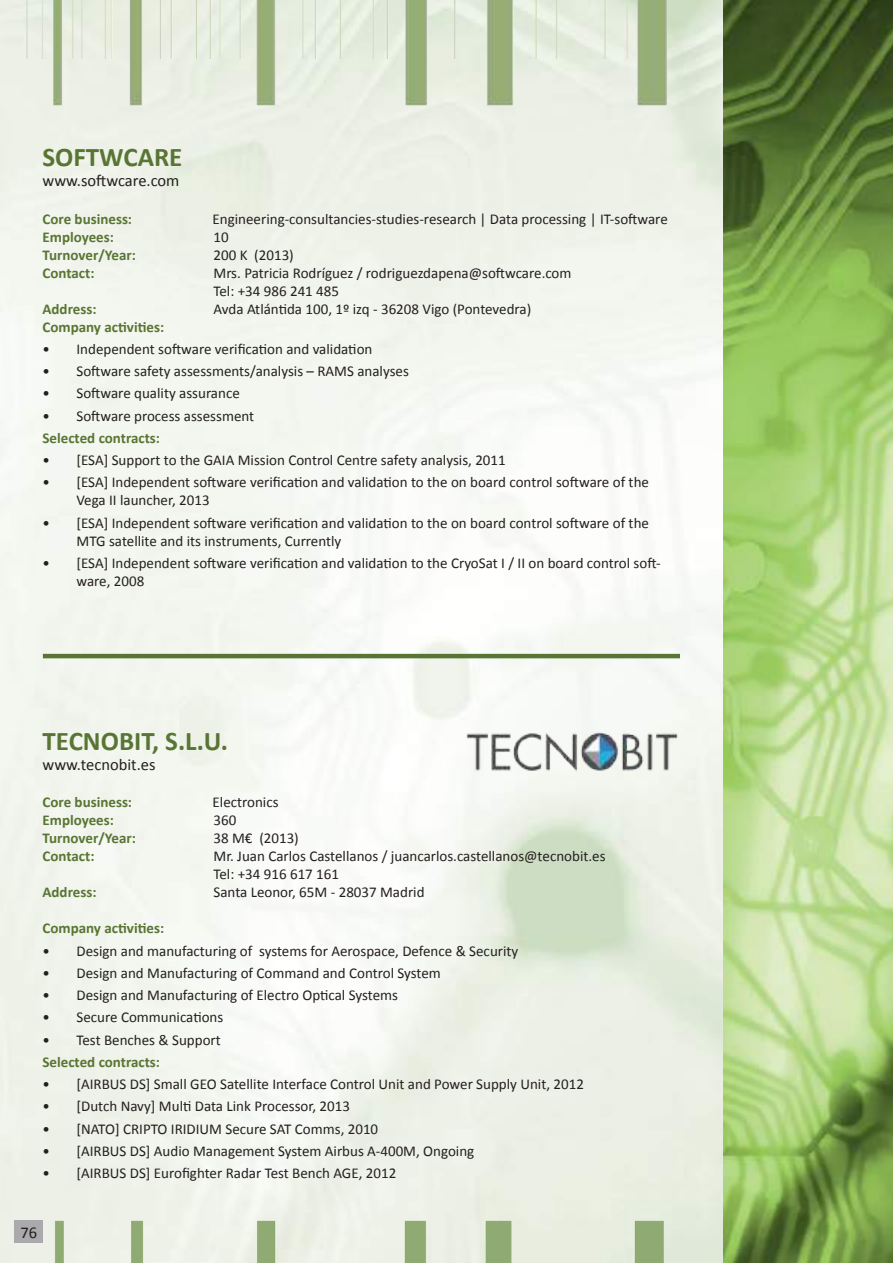
<style>
.page{position:relative;width:893px;height:1263px;background:#fff}
.page>*{position:absolute;margin:0;border:0;box-sizing:border-box;transform-origin:0 0}
.t1{font:700 27px "Calibri";color:#597533}
.t2{font:16.5px "Calibri";color:#241f1f}
.t3{font:15px/18px "Calibri";color:#241f1f}
.t4{font:700 15px "Calibri";color:#597533}
</style>
<div class="page">
<img style="left:723px;top:123px;width:170px;height:1140px">
<img style="left:0;top:1125px;width:892px;height:138px">
<img style="left:0;top:0;width:893px;height:123px">
<div style="left:15px;top:1221px;width:28px;height:22px;background:#aaaaac"></div>
<img style="left:465px;top:731px;width:215px;height:42px">
<hr style="left:43px;top:654px;width:637px;height:4px;background:#597533">
<h1 class="t1" style="left:43px;top:140px;width:141px">SOFTWCARE</h1>
<p class="t2" style="left:43px;top:170px;width:138px">www.softwcare.com</p>
<p class="t4" style="left:43px;top:209px;width:91px">Core business:</p>
<p class="t3" style="left:213px;top:210px;width:457px">Engineering-consultancies-studies-research | Data processing | IT-software</p>
<p class="t4" style="left:43px;top:227px;width:73px">Employees:</p>
<p class="t3" style="left:214px;top:228px;width:17px">10</p>
<p class="t4" style="left:43px;top:245px;width:95px">Turnover/Year:</p>
<p class="t3" style="left:214px;top:246px;width:82px">200 K (2013)</p>
<p class="t4" style="left:43px;top:263px;width:53px">Contact:</p>
<p class="t3" style="left:214px;top:264px;width:359px">Mrs. Patricia Rodríguez / rodriguezdapena@softwcare.com<br>Tel: +34 986 241 485</p>
<p class="t4" style="left:43px;top:299px;width:56px">Address:</p>
<p class="t3" style="left:214px;top:300px;width:319px">Avda Atlántida 100, 1º izq - 36208 Vigo (Pontevedra)</p>
<p class="t4" style="left:43px;top:317px;width:123px">Company activities:</p>
<p class="t3" style="left:43px;top:340px;width:331px">• Independent software verification and validation</p>
<p class="t3" style="left:43px;top:362px;width:368px">• Software safety assessments/analysis – RAMS analyses</p>
<p class="t3" style="left:43px;top:384px;width:199px">• Software quality assurance</p>
<p class="t3" style="left:43px;top:407px;width:213px">• Software process assessment</p>
<p class="t4" style="left:43px;top:428px;width:119px">Selected contracts:</p>
<p class="t3" style="left:43px;top:451px;width:465px">• [ESA] Support to the GAIA Mission Control Centre safety analysis, 2011</p>
<p class="t3" style="left:77px;top:473px;width:574px;text-indent:-34px">• [ESA] Independent software verification and validation to the on board control software of the<br>Vega II launcher, 2013</p>
<p class="t3" style="left:77px;top:514px;width:574px;text-indent:-34px">• [ESA] Independent software verification and validation to the on board control software of the<br>MTG satellite and its instruments, Currently</p>
<p class="t3" style="left:77px;top:554px;width:586px;text-indent:-34px">• [ESA] Independent software verification and validation to the CryoSat I / II on board control soft&shy;ware, 2008</p>
<h1 class="t1" style="left:43px;top:723px;width:187px">TECNOBIT, S.L.U.</h1>
<p class="t2" style="left:43px;top:754px;width:114px">www.tecnobit.es</p>
<p class="t4" style="left:43px;top:793px;width:91px">Core business:</p>
<p class="t3" style="left:213px;top:793px;width:68px">Electronics</p>
<p class="t4" style="left:43px;top:811px;width:73px">Employees:</p>
<p class="t3" style="left:214px;top:811px;width:24px">360</p>
<p class="t4" style="left:43px;top:829px;width:95px">Turnover/Year:</p>
<p class="t3" style="left:214px;top:829px;width:87px">38 M€ (2013)</p>
<p class="t4" style="left:43px;top:847px;width:53px">Contact:</p>
<p class="t3" style="left:214px;top:847px;width:394px">Mr. Juan Carlos Castellanos / juancarlos.castellanos@tecnobit.es<br>Tel: +34 916 617 161</p>
<p class="t4" style="left:43px;top:883px;width:56px">Address:</p>
<p class="t3" style="left:214px;top:883px;width:213px">Santa Leonor, 65M - 28037 Madrid</p>
<p class="t4" style="left:43px;top:919px;width:123px">Company activities:</p>
<p class="t3" style="left:43px;top:942px;width:477px">• Design and manufacturing of systems for Aerospace, Defence &amp; Security</p>
<p class="t3" style="left:43px;top:964px;width:400px">• Design and Manufacturing of Command and Control System</p>
<p class="t3" style="left:43px;top:986px;width:357px">• Design and Manufacturing of Electro Optical Systems</p>
<p class="t3" style="left:43px;top:1008px;width:182px">• Secure Communications</p>
<p class="t3" style="left:43px;top:1031px;width:180px">• Test Benches &amp; Support</p>
<p class="t4" style="left:43px;top:1052px;width:119px">Selected contracts:</p>
<p class="t3" style="left:43px;top:1075px;width:543px">• [AIRBUS DS] Small GEO Satellite Interface Control Unit and Power Supply Unit, 2012</p>
<p class="t3" style="left:43px;top:1097px;width:309px">• [Dutch Navy] Multi Data Link Processor, 2013</p>
<p class="t3" style="left:43px;top:1120px;width:337px">• [NATO] CRIPTO IRIDIUM Secure SAT Comms, 2010</p>
<p class="t3" style="left:43px;top:1142px;width:433px">• [AIRBUS DS] Audio Management System Airbus A-400M, Ongoing</p>
<p class="t3" style="left:43px;top:1164px;width:355px">• [AIRBUS DS] Eurofighter Radar Test Bench AGE, 2012</p>
<p class="t2" style="left:20px;top:1222px;width:18px">76</p>
</div>
